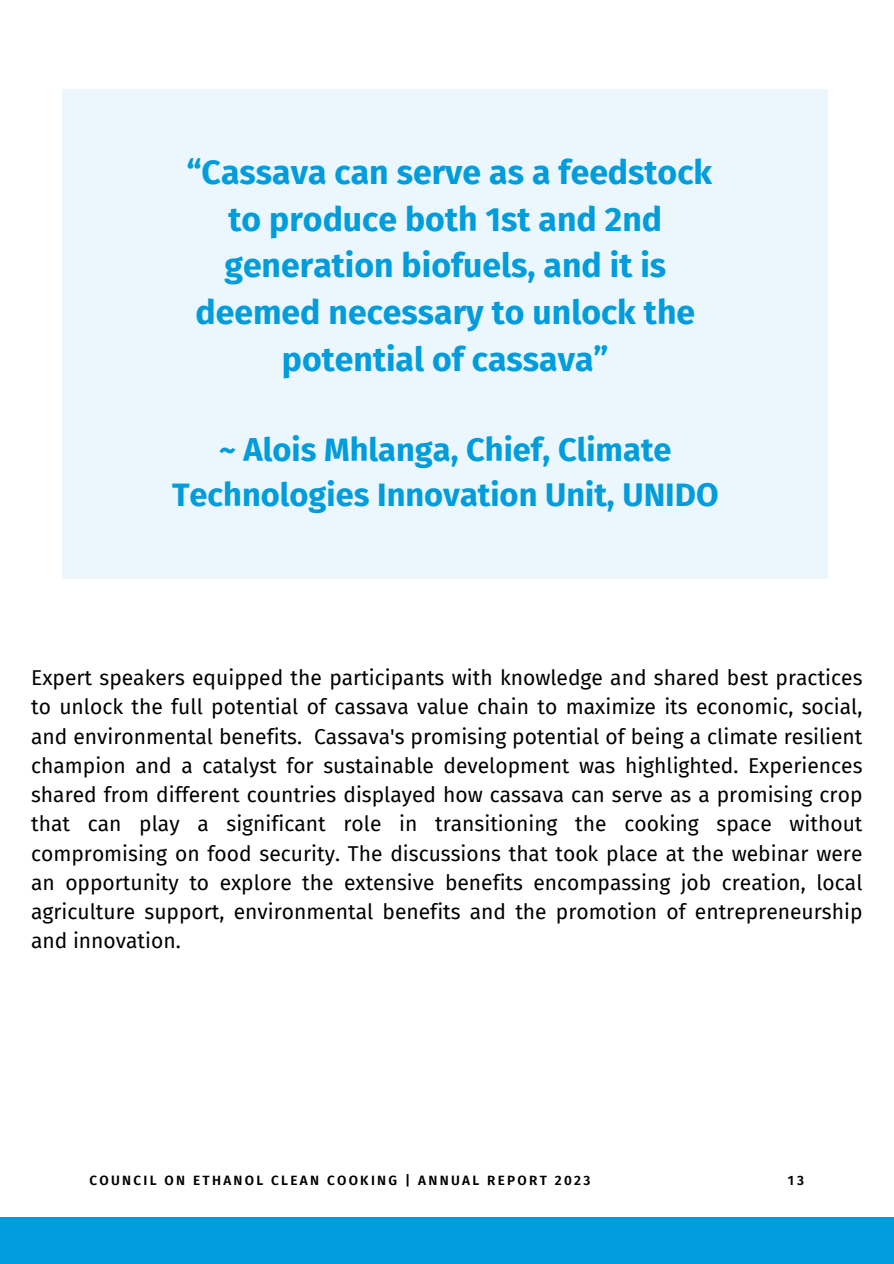
<style>
.page{position:relative;width:894px;height:1264px;background:#fff}
.page>*{position:absolute;margin:0;border:0;box-sizing:border-box;transform-origin:0 0}
.t1{font:700 33.75px/46.7px "Fira Sans";color:#009cdc;text-align:center}
.t2{font:700 32.55px/45px "Fira Sans";color:#009cdc;text-align:center}
.t3{font:21px/29.2px "Fira Sans";color:#000001;text-align:justify}
.t4{font:600 13.5px "Fira Sans";letter-spacing:.17em;color:#000001}
</style>
<div class="page">
<div style="left:0;top:1217px;width:893px;height:46px;background:#009cdc"></div>
<div style="left:63px;top:89px;width:764px;height:490px;background:#ebf7fc"></div>
<h1 class="t1" style="left:186px;top:149px;width:527px">“Cassava can serve as a feedstock to produce both 1st and 2nd generation biofuels, and it is deemed necessary to unlock the potential of cassava”</h1>
<h2 class="t2" style="left:172px;top:427px;width:548px">~ Alois Mhlanga, Chief, Climate<br>Technologies Innovation Unit, UNIDO</h2>
<p class="t3" style="left:31px;top:663px;width:832px">Expert speakers equipped the participants with knowledge and shared best practices to unlock the full potential of cassava value chain to maximize its economic, social, and environmental benefits. Cassava's promising potential of being a climate resilient champion and a catalyst for sustainable development was highlighted. Experiences shared from different countries displayed how cassava can serve as a promising crop that can play a significant role in transitioning the cooking space without compromising on food security. The discussions that took place at the webinar were an opportunity to explore the extensive benefits encompassing job creation, local agriculture support, environmental benefits and the promotion of entrepreneurship and innovation.</p>
<p class="t4" style="left:89px;top:1172px;width:502px">COUNCIL ON ETHANOL CLEAN COOKING | ANNUAL REPORT 2023</p>
<p class="t4" style="left:787px;top:1172px;width:18px">13</p>
</div>
